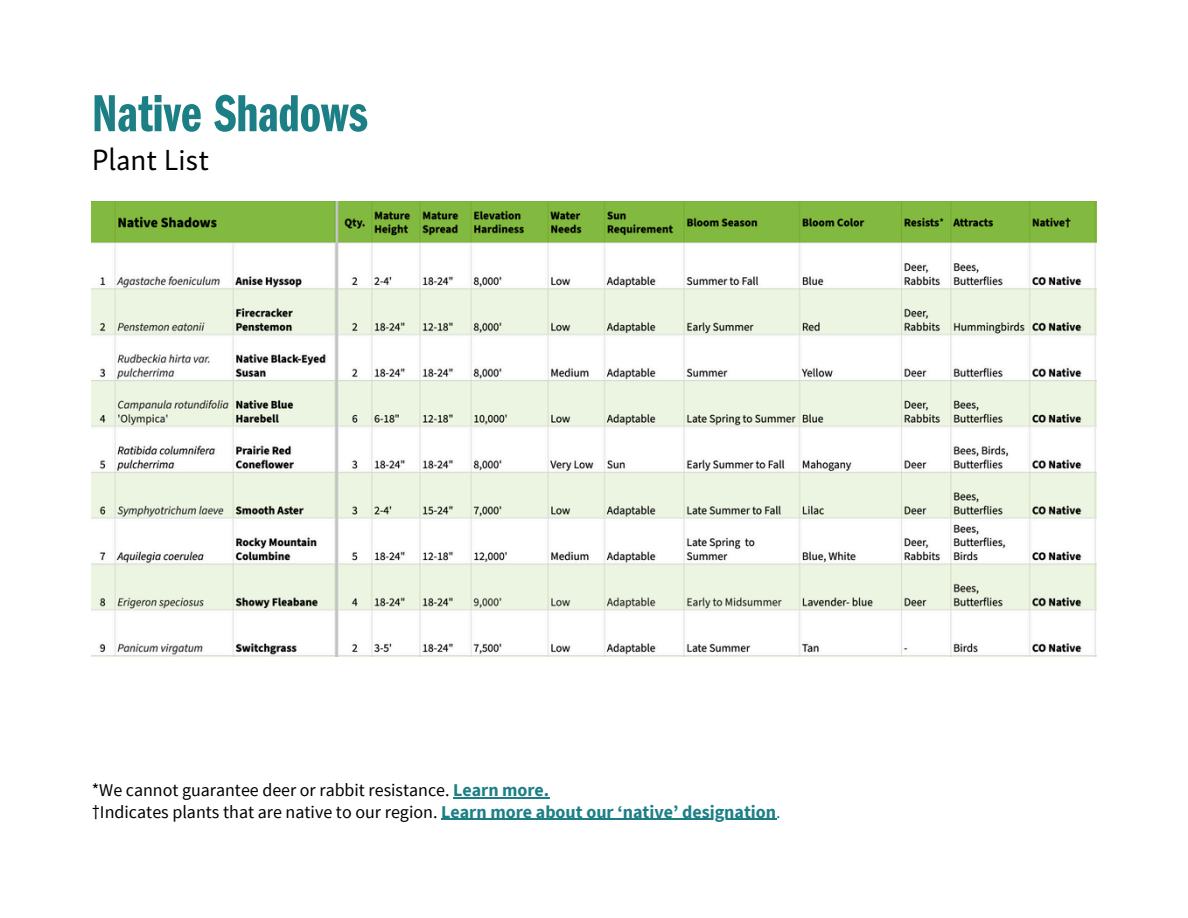
<style>
.page{position:relative;width:1188px;height:918px;background:#fff}
.page>*{position:absolute;margin:0;border:0;box-sizing:border-box;transform-origin:0 0}
.t1{font:54px "Franklin Gothic URW Com Dem";color:#1d7f86}
.t2{font:30px "Skolar Sans Latn";color:#000}
.t3{font:18px "Source Sans Pro";color:#000}
.s1{font-weight:700;color:#1d7f86}
.s2{color:#1d7f86}
</style>
<div class="page">
<img style="left:92px;top:202px;width:1004px;height:454px">
<hr style="left:441px;top:819px;width:335px;height:1px;background:#1d7f86">
<hr style="left:453px;top:798px;width:96px;height:1px;background:#1d7f86">
<h1 class="t1" style="left:92px;top:95px;width:278px">Native Shadows</h1>
<h2 class="t2" style="left:92px;top:148px;width:119px">Plant List</h2>
<p class="t3" style="left:92px;top:779px;width:459px">*We cannot guarantee deer or rabbit resistance. <span class="s1">Learn more.</span></p>
<p class="t3" style="left:92px;top:800px;width:690px">†Indicates plants that are native to our region. <span class="s1">Learn more about our ‘native’ designation</span><span class="s2">.</span></p>
</div>
